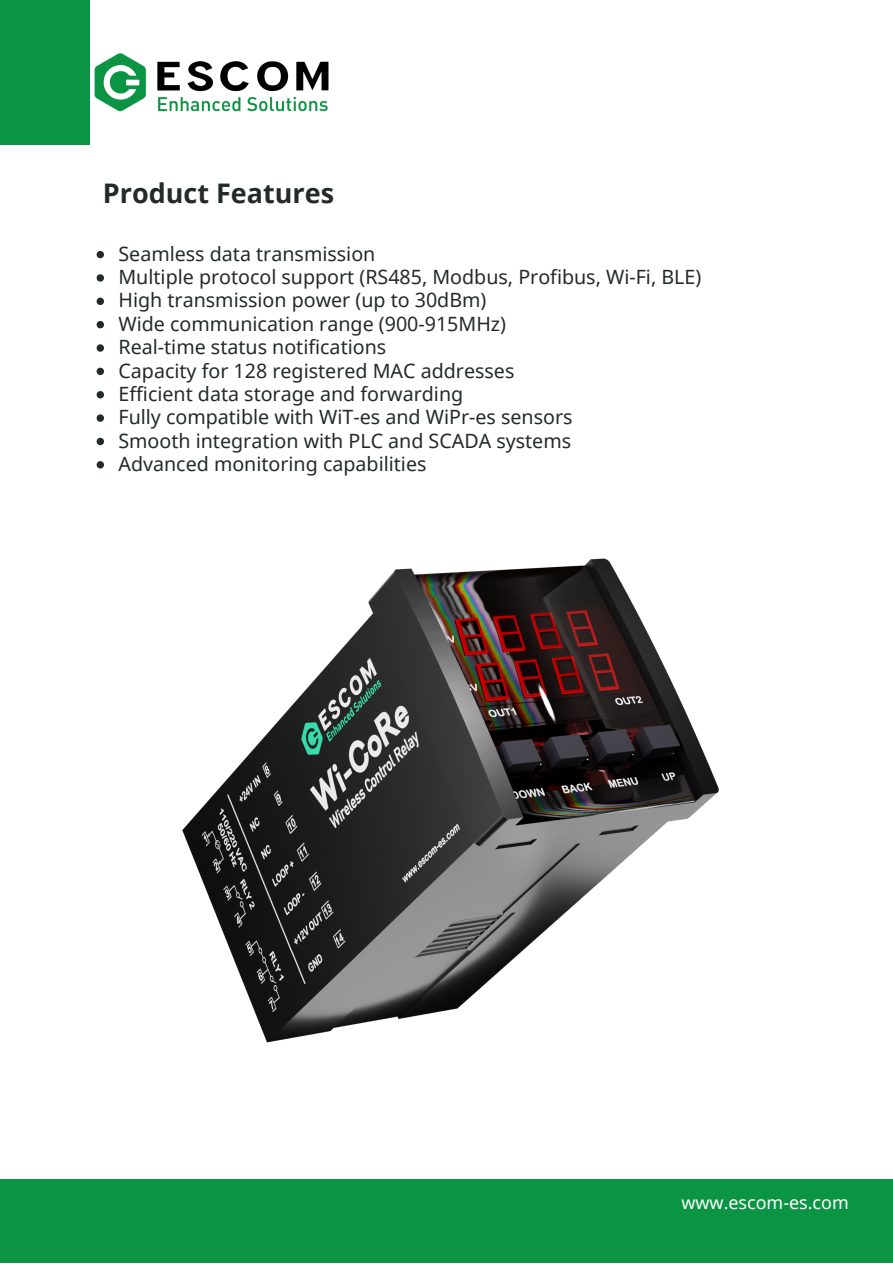
<style>
.page{position:relative;width:893px;height:1264px;background:#fff}
.page>*{position:absolute;margin:0;border:0;box-sizing:border-box;transform-origin:0 0}
.t1{font:700 27px "Noto Sans";color:#242b26}
.t2{font:19.65px "Noto Sans";color:#242b26}
.t3{font:17.85px "Noto Sans";color:#fff}
</style>
<div class="page">
<div style="left:0;top:1179px;width:892px;height:83px;background:#0b9444"></div>
<div style="left:0;top:0;width:89px;height:145px;background:#0b9444"></div>
<img style="left:94px;top:53px;width:235px;height:59px">
<svg style="left:97px;top:251px;width:7px;height:7px"></svg>
<svg style="left:97px;top:274px;width:7px;height:8px"></svg>
<svg style="left:97px;top:297px;width:7px;height:8px"></svg>
<svg style="left:97px;top:321px;width:7px;height:7px"></svg>
<svg style="left:97px;top:344px;width:7px;height:8px"></svg>
<svg style="left:97px;top:368px;width:7px;height:7px"></svg>
<svg style="left:97px;top:391px;width:7px;height:7px"></svg>
<svg style="left:97px;top:414px;width:7px;height:8px"></svg>
<svg style="left:97px;top:438px;width:7px;height:7px"></svg>
<svg style="left:97px;top:461px;width:7px;height:7px"></svg>
<img style="left:182px;top:558px;width:537px;height:485px">
<p class="t1" style="left:103px;top:174px;width:233px">Product Features</p>
<p class="t2" style="left:118px;top:240px;width:258px">Seamless data transmission</p>
<p class="t2" style="left:118px;top:263px;width:584px">Multiple protocol support (RS485, Modbus, Profibus, Wi-Fi, BLE)</p>
<p class="t2" style="left:118px;top:286px;width:369px">High transmission power (up to 30dBm)</p>
<p class="t2" style="left:118px;top:310px;width:389px">Wide communication range (900-915MHz)</p>
<p class="t2" style="left:118px;top:333px;width:269px">Real-time status notifications</p>
<p class="t2" style="left:118px;top:356px;width:397px">Capacity for 128 registered MAC addresses</p>
<p class="t2" style="left:118px;top:380px;width:346px">Efficient data storage and forwarding</p>
<p class="t2" style="left:118px;top:403px;width:455px">Fully compatible with WiT-es and WiPr-es sensors</p>
<p class="t2" style="left:118px;top:426px;width:454px">Smooth integration with PLC and SCADA systems</p>
<p class="t2" style="left:118px;top:450px;width:309px">Advanced monitoring capabilities</p>
<p class="t3" style="left:681px;top:1190px;width:169px">www.escom-es.com</p>
</div>
